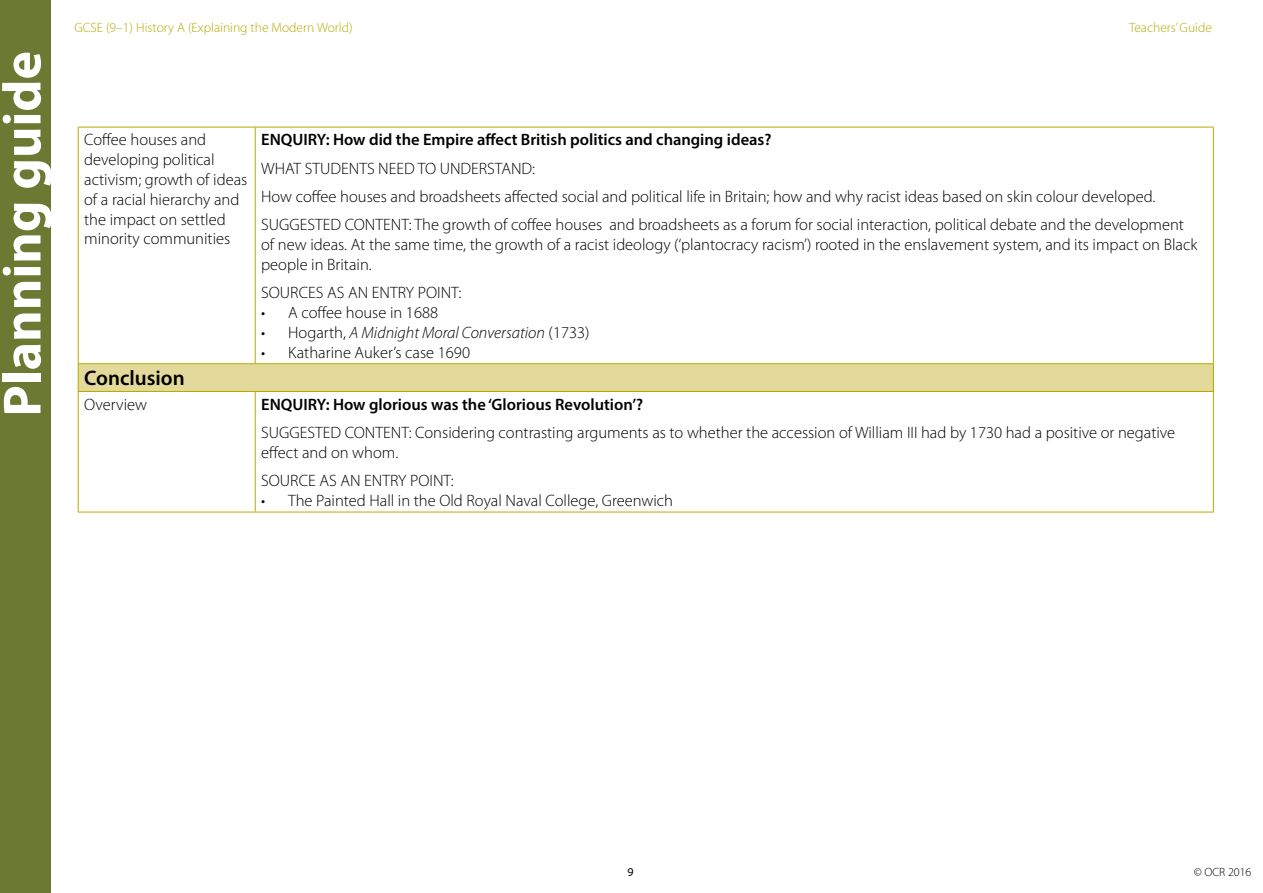
<style>
.page{position:relative;width:1263px;height:893px;background:#fff}
.page>*{position:absolute;margin:0;border:0;box-sizing:border-box;transform-origin:0 0}
.t1{font:700 54px "Myriad Pro";color:#fff}
.TConc_Body{font:600 21px "Myriad Pro";color:#000}
.TConc_Body-2{font:300 16.5px/19.8px "Myriad Pro";color:#000}
.TConc_Body-3{font:600 16.5px "Myriad Pro";color:#000}
.t2{font:italic 300 16.5px "Myriad Pro";color:#000}
.t3{font:300 13.5px "Myriad Pro";color:#b7aa00}
.t4{font:300 12px "Myriad Pro";color:#000}
.t5{font:12px "Myriad Pro";color:#000}
.s1{font-style:normal}
</style>
<div class="page">
<div style="left:0;top:0;width:51px;height:893px;background:#6b7933"></div>
<div style="left:78px;top:364px;width:1135px;height:27px;background:#e2d99a"></div>
<hr style="left:78px;top:127px;width:177px;height:1px;background:#b7aa00">
<hr style="left:78px;top:127px;width:1px;height:236px;background:#b7aa00">
<hr style="left:255px;top:127px;width:959px;height:1px;background:#b7aa00">
<hr style="left:255px;top:127px;width:1px;height:236px;background:#b7aa00">
<hr style="left:1213px;top:127px;width:1px;height:236px;background:#b7aa00">
<hr style="left:78px;top:363px;width:177px;height:1px;background:#b7aa00">
<svg style="left:78px;top:364px;width:1px;height:27px"></svg>
<hr style="left:255px;top:363px;width:959px;height:1px;background:#b7aa00">
<svg style="left:1213px;top:364px;width:1px;height:27px"></svg>
<hr style="left:78px;top:391px;width:177px;height:1px;background:#b7aa00">
<hr style="left:78px;top:392px;width:1px;height:120px;background:#b7aa00">
<hr style="left:255px;top:391px;width:959px;height:1px;background:#b7aa00">
<hr style="left:255px;top:392px;width:1px;height:120px;background:#b7aa00">
<hr style="left:1213px;top:392px;width:1px;height:120px;background:#b7aa00">
<hr style="left:78px;top:512px;width:177px;height:1px;background:#b7aa00">
<hr style="left:255px;top:512px;width:959px;height:1px;background:#b7aa00">
<h1 class="t1" style="left:-13px;top:417px;width:367px;rotate:-90deg">Planning guide</h1>
<p class="t3" style="left:74px;top:21px;width:280px">GCSE (9–1) History A (Explaining the Modern World)</p>
<p class="t3" style="left:1129px;top:21px;width:84px">Teachers’ Guide</p>
<p class="TConc_Body-2" style="left:84px;top:130px;width:165px">Coffee houses and developing political activism; growth of ideas of a racial hierarchy and the impact on settled minority communities</p>
<p class="TConc_Body-3" style="left:261px;top:129px;width:512px">ENQUIRY: How did the Empire affect British politics and changing ideas?</p>
<p class="TConc_Body-2" style="left:261px;top:159px;width:275px">WHAT STUDENTS NEED TO UNDERSTAND:</p>
<p class="TConc_Body-2" style="left:261px;top:187px;width:896px">How coffee houses and broadsheets affected social and political life in Britain; how and why racist ideas based on skin colour developed.</p>
<p class="TConc_Body-2" style="left:261px;top:215px;width:938px">SUGGESTED CONTENT: The growth of coffee houses and broadsheets as a forum for social interaction, political debate and the development of new ideas. At the same time, the growth of a racist ideology (‘plantocracy racism’) rooted in the enslavement system, and its impact on Black people in Britain.</p>
<p class="TConc_Body-2" style="left:261px;top:283px;width:202px">SOURCES AS AN ENTRY POINT:</p>
<p class="TConc_Body-2" style="left:261px;top:303px;width:178px">• A coffee house in 1688</p>
<p class="t2" style="left:261px;top:324px;width:330px"><span class="s1">• Hogarth,</span> A Midnight Moral Conversation <span class="s1">(1733)</span></p>
<p class="TConc_Body-2" style="left:261px;top:343px;width:210px">• Katharine Auker’s case 1690</p>
<p class="TConc_Body" style="left:84px;top:365px;width:102px">Conclusion</p>
<p class="TConc_Body-2" style="left:84px;top:395px;width:64px">Overview</p>
<p class="TConc_Body-3" style="left:261px;top:394px;width:384px">ENQUIRY: How glorious was the ‘Glorious Revolution’?</p>
<p class="TConc_Body-2" style="left:261px;top:423px;width:915px">SUGGESTED CONTENT: Considering contrasting arguments as to whether the accession of William III had by 1730 had a positive or negative effect and on whom.</p>
<p class="TConc_Body-2" style="left:261px;top:471px;width:194px">SOURCE AS AN ENTRY POINT:</p>
<p class="TConc_Body-2" style="left:261px;top:491px;width:413px">• The Painted Hall in the Old Royal Naval College, Greenwich</p>
<p class="t5" style="left:627px;top:865px;width:8px">9</p>
<p class="t4" style="left:1194px;top:866px;width:59px">© OCR 2016</p>
</div>
